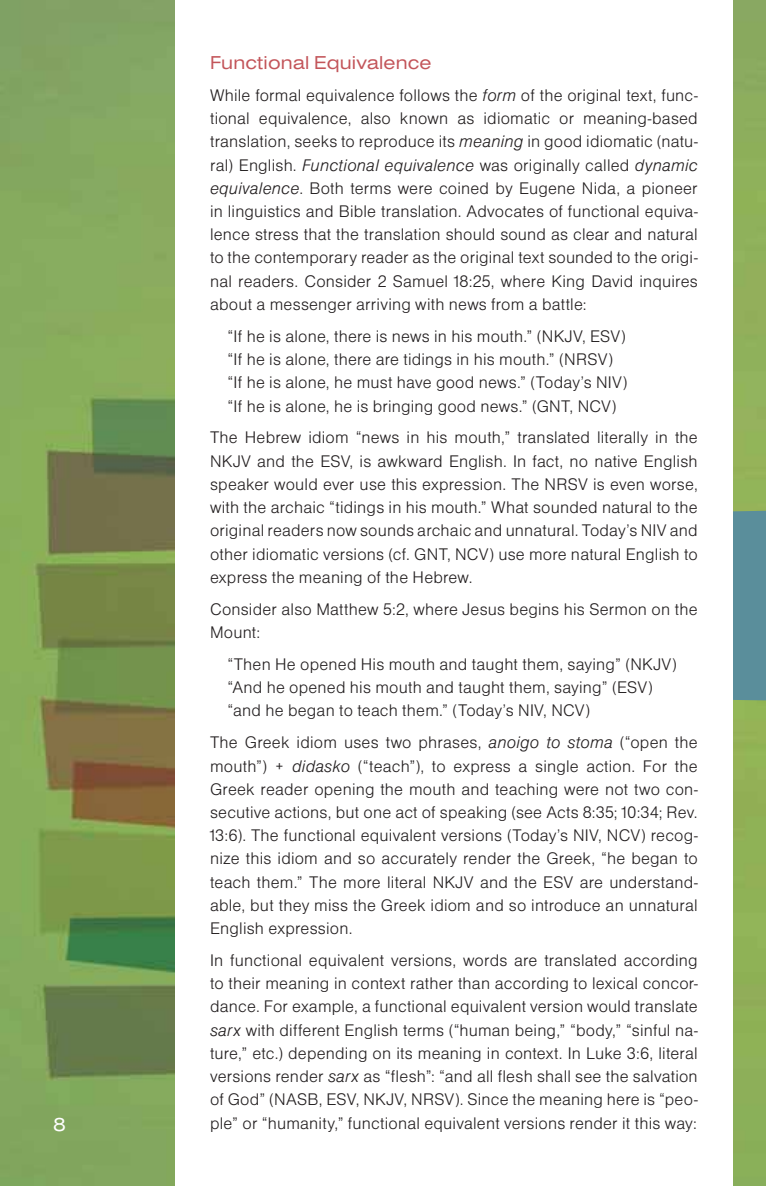
<style>
.page{position:relative;width:766px;height:1186px;background:#fff}
.page>*{position:absolute;margin:0;border:0;box-sizing:border-box;transform-origin:0 0}
.t1{font:19.35px "Nimbus San D Regu Exte";letter-spacing:.01em;color:#c3555a}
.t2{font:19.35px "Nimbus San D Regu Exte";color:#fff}
.t3{font:17.4px/23.2px "Nimbus San D Ligh";letter-spacing:.01em;color:#231f20;text-align:justify}
.s1{font-family:"Nimbus San D Ligh Ital"}
</style>
<div class="page">
<img style="left:0;top:0;width:766px;height:1185px">
<div style="left:732px;top:510px;width:34px;height:190px;background:#5a8e9b"></div>
<div style="left:175px;top:0;width:557px;height:1185px;background:#fff"></div>
<p class="t2" style="left:53px;top:1116px;width:14px">8</p>
<p class="t1" style="left:210px;top:55px;width:223px">Functional Equivalence</p>
<p class="t3" style="left:210px;top:85px;width:489px">While formal equivalence follows the <span class="s1">form</span> of the original text, func&shy;tional equivalence, also known as idiomatic or meaning-based translation, seeks to reproduce its <span class="s1">meaning</span> in good idiomatic (natu&shy;ral) English. <span class="s1">Functional equivalence</span> was originally called <span class="s1">dynamic equivalence</span>. Both terms were coined by Eugene Nida, a pioneer in linguistics and Bible translation. Advocates of functional equiva&shy;lence stress that the translation should sound as clear and natural to the contemporary reader as the original text sounded to the origi&shy;nal readers. Consider 2 Samuel 18:25, where King David inquires about a messenger arriving with news from a battle:</p>
<p class="t3" style="left:227px;top:325px;width:401px;text-align:left">“If he is alone, there is news in his mouth.” (NKJV, ESV) “If he is alone, there are tidings in his mouth.” (NRSV) “If he is alone, he must have good news.” (Today’s NIV) “If he is alone, he is bringing good news.” (GNT, NCV)</p>
<p class="t3" style="left:210px;top:427px;width:489px">The Hebrew idiom “news in his mouth,” translated literally in the NKJV and the ESV, is awkward English. In fact, no native English speaker would ever use this expression. The NRSV is even worse, with the archaic “tidings in his mouth.” What sounded natural to the original readers now sounds archaic and unnatural. Today’s NIV and other idiomatic versions (cf. GNT, NCV) use more natural English to express the meaning of the Hebrew.</p>
<p class="t3" style="left:210px;top:598px;width:489px">Consider also Matthew 5:2, where Jesus begins his Sermon on the<br>Mount:</p>
<p class="t3" style="left:227px;top:653px;width:451px;text-align:left">“Then He opened His mouth and taught them, saying” (NKJV) “And he opened his mouth and taught them, saying” (ESV) “and he began to teach them.” (Today’s NIV, NCV)</p>
<p class="t3" style="left:210px;top:732px;width:489px">The Greek idiom uses two phrases, <span class="s1">anoigo to stoma</span> (“open the mouth”) + <span class="s1">didasko</span> (“teach”), to express a single action. For the Greek reader opening the mouth and teaching were not two con&shy;secutive actions, but one act of speaking (see Acts 8:35; 10:34; Rev.<br>13:6). The functional equivalent versions (Today’s NIV, NCV) recog&shy;nize this idiom and so accurately render the Greek, “he began to teach them.” The more literal NKJV and the ESV are understand&shy;able, but they miss the Greek idiom and so introduce an unnatural English expression.</p>
<p class="t3" style="left:210px;top:949px;width:489px">In functional equivalent versions, words are translated according to their meaning in context rather than according to lexical concor&shy;dance. For example, a functional equivalent version would translate <span class="s1">sarx</span> with different English terms (“human being,” “body,” “sinful na&shy;ture,” etc.) depending on its meaning in context. In Luke 3:6, literal versions render <span class="s1">sarx</span> as “flesh”: “and all flesh shall see the salvation of God” (NASB, ESV, NKJV, NRSV). Since the meaning here is “peo&shy;ple” or “humanity,” functional equivalent versions render it this way:</p>
</div>
